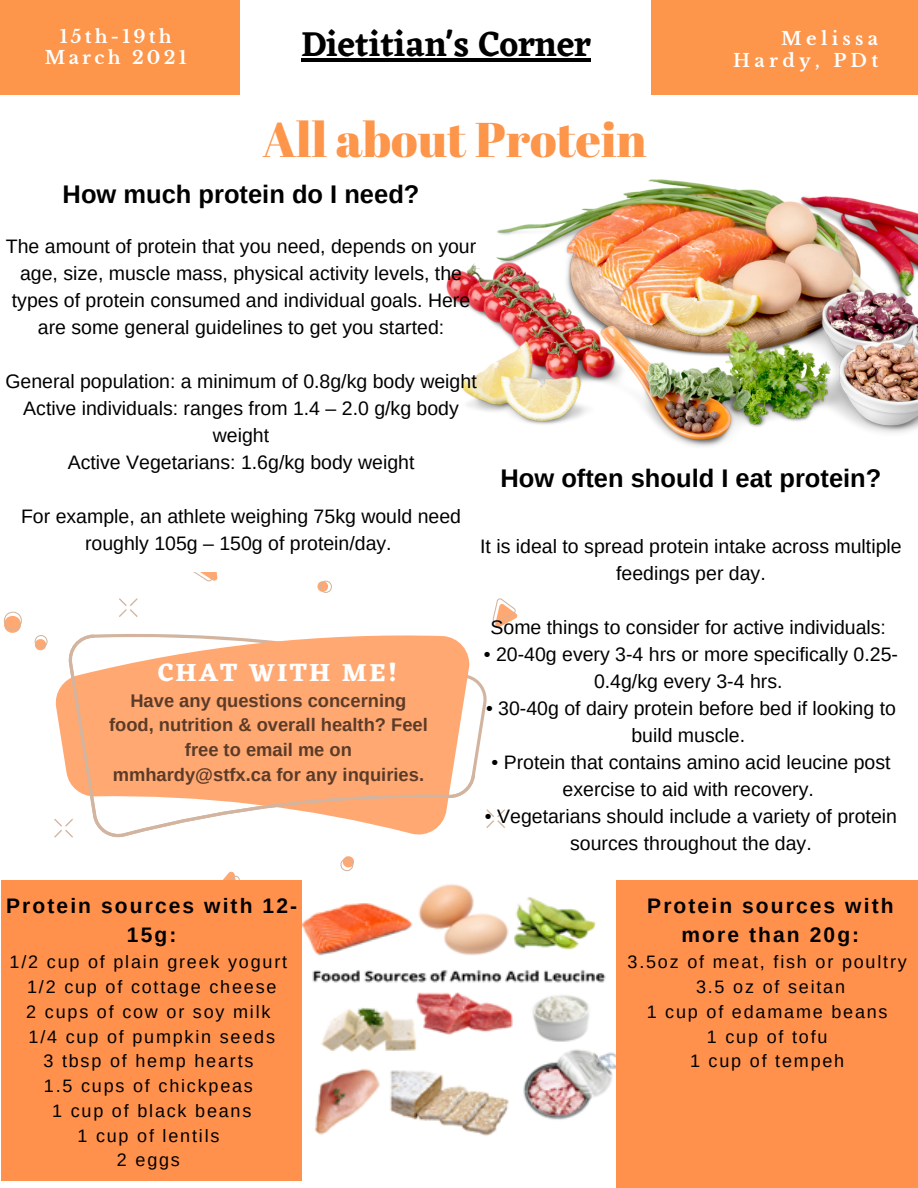
<style>
.page{position:relative;width:918px;height:1188px;background:#fff}
.page>*{position:absolute;margin:0;border:0;box-sizing:border-box;transform-origin:0 0}
.t1{font:48.75px "Abril Fatface";color:#fd954a}
.t2{font:600 35.7px "Eczar";color:#000}
.t3{font:700 25.65px "Eczar";letter-spacing:.09em;color:#fff}
.t4{font:700 25.5px "Arimo";color:#000}
.t5{font:700 21px/29.2px "Arimo";letter-spacing:.1em;color:#000;text-align:center}
.t6{font:19.5px/27px "Arimo";color:#000;text-align:center}
.t7{font:700 18.3px/24.8px "Arimo";color:#000;text-align:center}
.t8{font:18px "Arimo";letter-spacing:.1em;color:#000}
.t9{font:700 18px "Libre Baskerville";letter-spacing:.18em;color:#fff}
.t10{font:700 18px/21.3px "Libre Baskerville";letter-spacing:.24em;color:#fff;text-align:right}
</style>
<div class="page">
<div style="left:0;top:0;width:918px;height:94px;background:#fd954a"></div>
<div style="left:241px;top:0;width:410px;height:94px;background:#fff"></div>
<img style="left:302px;top:884px;width:314px;height:252px">
<img style="left:446px;top:180px;width:472px;height:267px">
<svg style="left:488px;top:809px;width:17px;height:19px"></svg>
<svg style="left:119px;top:598px;width:19px;height:19px"></svg>
<svg style="left:317px;top:581px;width:15px;height:12px"></svg>
<svg style="left:340px;top:856px;width:14px;height:15px"></svg>
<svg style="left:34px;top:635px;width:14px;height:16px"></svg>
<svg style="left:4px;top:611px;width:18px;height:22px"></svg>
<svg style="left:223px;top:871px;width:17px;height:9px"></svg>
<svg style="left:195px;top:573px;width:23px;height:9px"></svg>
<svg style="left:492px;top:598px;width:25px;height:30px"></svg>
<svg style="left:475px;top:678px;width:13px;height:150px"></svg>
<svg style="left:54px;top:634px;width:133px;height:204px"></svg>
<svg style="left:68px;top:635px;width:407px;height:202px;fill:#ffa872"></svg>
<div style="left:1px;top:880px;width:301px;height:300px;background:#ff914d"></div>
<div style="left:616px;top:880px;width:302px;height:308px;background:#ff914d"></div>
<hr style="left:301px;top:58px;width:290px;height:4px;background:#000">
<p class="t9" style="left:60px;top:25px;width:114px">15th-19th</p>
<p class="t9" style="left:45px;top:47px;width:143px">March 2021</p>
<p class="t2" style="left:301px;top:23px;width:292px">Dietitian's Corner</p>
<p class="t1" style="left:262px;top:105px;width:386px">All about Protein</p>
<p class="t10" style="left:733px;top:28px;width:147px">Melissa<br>Hardy, PDt</p>
<p class="t4" style="left:63px;top:180px;width:358px">How much protein do I need?</p>
<p class="t6" style="left:6px;top:233px;width:472px">The amount of protein that you need, depends on your age, size, muscle mass, physical activity levels, the types of protein consumed and individual goals. Here are some general guidelines to get you started:</p>
<p class="t6" style="left:5px;top:368px;width:473px">General population: a minimum of 0.8g/kg body weight</p>
<p class="t6" style="left:23px;top:395px;width:437px">Active individuals: ranges from 1.4 – 2.0 g/kg body weight</p>
<p class="t6" style="left:68px;top:449px;width:348px">Active Vegetarians: 1.6g/kg body weight</p>
<p class="t6" style="left:21px;top:503px;width:441px">For example, an athlete weighing 75kg would need roughly 105g – 150g of protein/day.</p>
<p class="t4" style="left:501px;top:464px;width:382px">How often should I eat protein?</p>
<p class="t6" style="left:480px;top:533px;width:423px">It is ideal to spread protein intake across multiple feedings per day.</p>
<p class="t6" style="left:491px;top:614px;width:397px">Some things to consider for active individuals:</p>
<p class="t6" style="left:484px;top:641px;width:416px">• 20-40g every 3-4 hrs or more specifically 0.25-<br>0.4g/kg every 3-4 hrs.</p>
<p class="t6" style="left:486px;top:695px;width:411px">• 30-40g of dairy protein before bed if looking to build muscle.</p>
<p class="t6" style="left:491px;top:749px;width:401px">• Protein that contains amino acid leucine post exercise to aid with recovery.</p>
<p class="t6" style="left:485px;top:803px;width:414px">• Vegetarians should include a variety of protein sources throughout the day.</p>
<p class="t3" style="left:158px;top:657px;width:241px">CHAT WITH ME!</p>
<p class="t7" style="left:109px;top:688px;width:320px">Have any questions concerning food, nutrition &amp; overall health? Feel free to email me on mmhardy@stfx.ca for any inquiries.</p>
<p class="t5" style="left:6px;top:891px;width:292px">Protein sources with 12-<br>15g:</p>
<p class="t8" style="left:10px;top:952px;width:279px">1/2 cup of plain greek yogurt</p>
<p class="t8" style="left:27px;top:977px;width:251px">1/2 cup of cottage cheese</p>
<p class="t8" style="left:26px;top:1001px;width:246px">2 cups of cow or soy milk</p>
<p class="t8" style="left:29px;top:1026px;width:248px">1/4 cup of pumpkin seeds</p>
<p class="t8" style="left:43px;top:1051px;width:212px">3 tbsp of hemp hearts</p>
<p class="t8" style="left:44px;top:1076px;width:211px">1.5 cups of chickpeas</p>
<p class="t8" style="left:52px;top:1100px;width:201px">1 cup of black beans</p>
<p class="t8" style="left:77px;top:1125px;width:144px">1 cup of lentils</p>
<p class="t8" style="left:117px;top:1150px;width:65px">2 eggs</p>
<p class="t5" style="left:647px;top:891px;width:248px">Protein sources with more than 20g:</p>
<p class="t8" style="left:628px;top:952px;width:281px">3.5oz of meat, fish or poultry</p>
<p class="t8" style="left:696px;top:977px;width:151px">3.5 oz of seitan</p>
<p class="t8" style="left:647px;top:1001px;width:242px">1 cup of edamame beans</p>
<p class="t8" style="left:707px;top:1026px;width:122px">1 cup of tofu</p>
<p class="t8" style="left:690px;top:1051px;width:156px">1 cup of tempeh</p>
</div>
